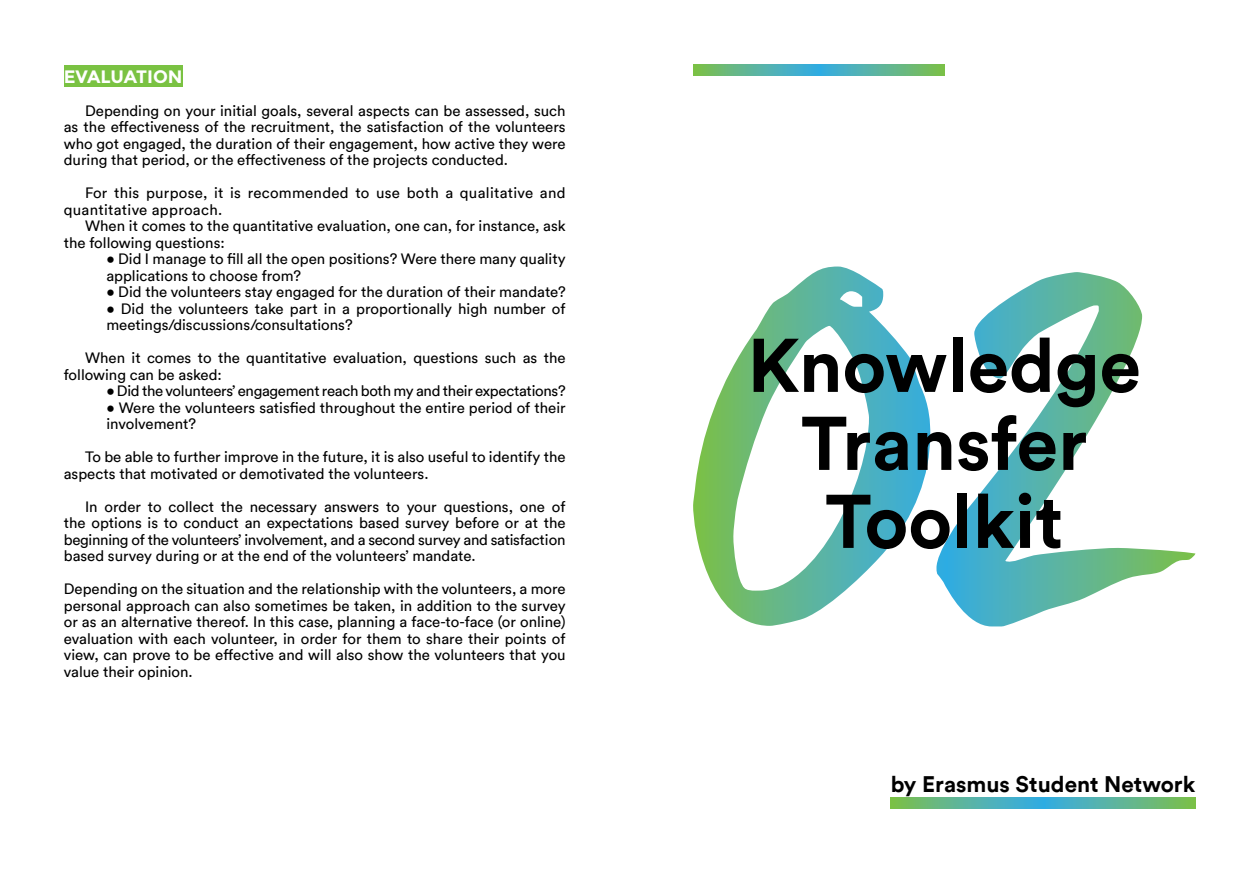
<style>
.page{position:relative;width:1259px;height:893px;background:#fff}
.page>*{position:absolute;margin:0;border:0;box-sizing:border-box;transform-origin:0 0}
.t1{font:700 75px/78px "Circular";color:#000;text-align:center}
.t2{font:700 22.5px "Circular";color:#000}
.t3{font:700 18px "Montserrat";color:#fff}
.t4{font:15px/16.5px "Circular";color:#000}
.t5{font:15px/16.5px "Circular";letter-spacing:.02em;color:#000}
.t6{font:15px "Circular";letter-spacing:-.02em;color:#000}
</style>
<div class="page">
<div style="left:64px;top:65px;width:119px;height:22px;background:#7ac242"></div>
<svg style="left:693px;top:267px;width:502px;height:359px"></svg>
<svg style="left:693px;top:64px;width:251px;height:11px;background:#5ab49a"></svg>
<svg style="left:890px;top:797px;width:305px;height:11px;background:#5ab49a"></svg>
<p class="t3" style="left:64px;top:65px;width:120px">EVALUATION</p>
<p class="t4" style="left:64px;top:101px;width:503px;text-align:justify;text-indent:21px">Depending on your initial goals, several aspects can be assessed, such as the effectiveness of the recruitment, the satisfaction of the volunteers who got engaged, the duration of their engagement, how active they were during that period, or the effectiveness of the projects conducted.</p>
<p class="t5" style="left:64px;top:184px;width:503px;text-indent:21px">For this purpose, it is recommended to use both a qualitative and quantitative approach.</p>
<p class="t4" style="left:64px;top:217px;width:503px;text-indent:21px">When it comes to the quantitative evaluation, one can, for instance, ask the following questions:</p>
<p class="t4" style="left:106px;top:250px;width:461px">• Did I manage to fill all the open positions? Were there many quality applications to choose from?</p>
<p class="t4" style="left:106px;top:283px;width:461px">• Did the volunteers stay engaged for the duration of their mandate?</p>
<p class="t4" style="left:106px;top:299px;width:461px">• Did the volunteers take part in a proportionally high number of meetings/discussions/consultations?</p>
<p class="t4" style="left:64px;top:349px;width:503px;text-indent:21px">When it comes to the quantitative evaluation, questions such as the following can be asked:</p>
<p class="t6" style="left:106px;top:381px;width:461px">• Did the volunteers’ engagement reach both my and their expectations?</p>
<p class="t4" style="left:106px;top:398px;width:461px">• Were the volunteers satisfied throughout the entire period of their involvement?</p>
<p class="t4" style="left:64px;top:448px;width:503px;text-indent:21px">To be able to further improve in the future, it is also useful to identify the aspects that motivated or demotivated the volunteers.</p>
<p class="t4" style="left:64px;top:497px;width:503px;text-align:justify;text-indent:21px">In order to collect the necessary answers to your questions, one of the options is to conduct an expectations based survey before or at the beginning of the volunteers’ involvement, and a second survey and satisfaction based survey during or at the end of the volunteers’ mandate.</p>
<p class="t4" style="left:64px;top:580px;width:503px;text-align:justify">Depending on the situation and the relationship with the volunteers, a more personal approach can also sometimes be taken, in addition to the survey or as an alternative thereof. In this case, planning a face-to-face (or online) evaluation with each volunteer, in order for them to share their points of view, can prove to be effective and will also show the volunteers that you value their opinion.</p>
<h1 class="t1" style="left:747px;top:323px;width:395px">Knowledge<br>Transfer<br>Toolkit</h1>
<h2 class="t2" style="left:890px;top:769px;width:306px">by Erasmus Student Network</h2>
</div>
